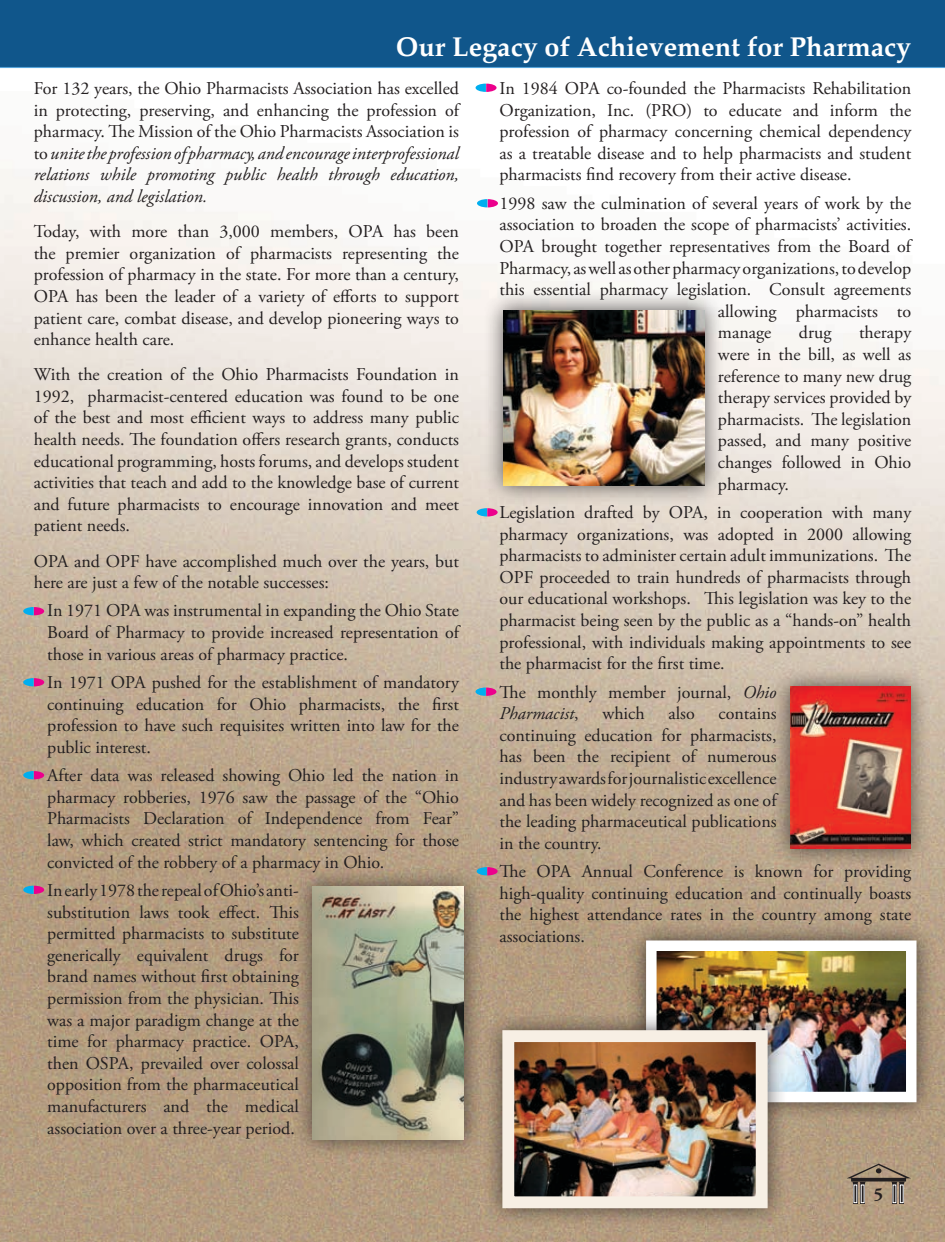
<style>
.page{position:relative;width:945px;height:1242px;background:#fff}
.page>*{position:absolute;margin:0;border:0;box-sizing:border-box;transform-origin:0 0}
.t1{font:700 27px "Palatino";color:#fff}
.t2{font:18px/21.6px "Adobe Garamond Pro";color:#231f20;text-align:justify}
.t3{font:700 18px "Adobe Garamond Pro";color:#231f20}
.s1{font-style:italic}
</style>
<div class="page">
<img style="left:0;top:168px;width:945px;height:1074px">
<div style="left:0;top:0;width:945px;height:67px;background:#10568b"></div>
<hr style="left:0;top:67px;width:945px;height:1px;background:#56a4da">
<div style="left:291px;top:865px;width:192px;height:293px;background:#231f20;opacity:.75"></div>
<img style="left:312px;top:887px;width:152px;height:252px">
<div style="left:482px;top:289px;width:242px;height:216px;background:#231f20;opacity:.75"></div>
<img style="left:503px;top:310px;width:201px;height:176px">
<div style="left:769px;top:665px;width:161px;height:203px;background:#231f20;opacity:.75"></div>
<img style="left:790px;top:687px;width:120px;height:162px">
<div style="left:625px;top:919px;width:311px;height:203px;background:#231f20;opacity:.75"></div>
<img style="left:657px;top:951px;width:249px;height:140px">
<div style="left:646px;top:940px;width:271px;height:162px;border:10px solid #fff"></div>
<div style="left:481px;top:1009px;width:306px;height:218px;background:#231f20;opacity:.75"></div>
<img style="left:515px;top:1043px;width:240px;height:152px">
<div style="left:502px;top:1030px;width:266px;height:178px;border:12px solid #f7efe4"></div>
<svg style="left:853px;top:1184px;width:5px;height:19px"></svg>
<svg style="left:860px;top:1184px;width:5px;height:19px"></svg>
<svg style="left:892px;top:1184px;width:5px;height:19px"></svg>
<svg style="left:847px;top:1164px;width:64px;height:20px"></svg>
<svg style="left:900px;top:1184px;width:4px;height:19px"></svg>
<div style="left:900px;top:1185px;width:3px;height:18px;border:1px solid #fff"></div>
<svg style="left:23px;top:678px;width:21px;height:8px"></svg>
<svg style="left:23px;top:771px;width:21px;height:8px"></svg>
<svg style="left:23px;top:607px;width:21px;height:8px"></svg>
<svg style="left:23px;top:886px;width:21px;height:8px"></svg>
<svg style="left:477px;top:867px;width:21px;height:8px"></svg>
<svg style="left:476px;top:688px;width:20px;height:8px"></svg>
<svg style="left:477px;top:508px;width:21px;height:9px"></svg>
<svg style="left:476px;top:84px;width:21px;height:8px"></svg>
<svg style="left:477px;top:199px;width:21px;height:8px"></svg>
<h1 class="t1" style="left:396px;top:24px;width:517px">Our Legacy of Achievement for Pharmacy</h1>
<p class="t2" style="left:34px;top:78px;width:427px">For 132 years, the Ohio Pharmacists Association has excelled in protecting, preserving, and enhancing the profession of pharmacy. The Mission of the Ohio Pharmacists Association is to <span class="s1">unite the profession of pharmacy, and encourage interprofessional relations while promoting public health through education, discussion, and legislation.</span></p>
<p class="t2" style="left:34px;top:221px;width:427px">Today, with more than 3,000 members, OPA has been the premier organization of pharmacists representing the profession of pharmacy in the state. For more than a century, OPA has been the leader of a variety of efforts to support patient care, combat disease, and develop pioneering ways to enhance health care.</p>
<p class="t2" style="left:34px;top:364px;width:427px">With the creation of the Ohio Pharmacists Foundation in 1992, pharmacist-centered education was found to be one of the best and most efficient ways to address many public health needs. The foundation offers research grants, conducts educational programming, hosts forums, and develops student activities that teach and add to the knowledge base of current and future pharmacists to encourage innovation and meet patient needs.</p>
<p class="t2" style="left:34px;top:551px;width:427px">OPA and OPF have accomplished much over the years, but here are just a few of the notable successes:</p>
<p class="t2" style="left:47px;top:601px;width:413px">In 1971 OPA was instrumental in expanding the Ohio State Board of Pharmacy to provide increased representation of those in various areas of pharmacy practice.</p>
<p class="t2" style="left:47px;top:672px;width:413px">In 1971 OPA pushed for the establishment of mandatory continuing education for Ohio pharmacists, the first profession to have such requisites written into law for the public interest.</p>
<p class="t2" style="left:47px;top:765px;width:413px">After data was released showing Ohio led the nation in pharmacy robberies, 1976 saw the passage of the “Ohio Pharmacists Declaration of Independence from Fear” law, which created strict mandatory sentencing for those convicted of the robbery of a pharmacy in Ohio.</p>
<p class="t2" style="left:47px;top:880px;width:253px">In early 1978 the repeal of Ohio’s anti&shy;substitution laws took effect. This permitted pharmacists to substitute generically equivalent drugs for brand names without first obtaining permission from the physician. This was a major paradigm change at the time for pharmacy practice. OPA, then OSPA, prevailed over colossal opposition from the pharmaceutical manufacturers and the medical association over a three-year period.</p>
<p class="t2" style="left:500px;top:78px;width:413px">In 1984 OPA co-founded the Pharmacists Rehabilitation Organization, Inc. (PRO) to educate and inform the profession of pharmacy concerning chemical dependency as a treatable disease and to help pharmacists and student pharmacists find recovery from their active disease.</p>
<p class="t2" style="left:500px;top:193px;width:413px">1998 saw the culmination of several years of work by the</p>
<p class="t2" style="left:500px;top:215px;width:413px">association to broaden the scope of pharmacists’ activities.</p>
<p class="t2" style="left:500px;top:236px;width:413px">OPA brought together representatives from the Board of</p>
<p class="t2" style="left:500px;top:258px;width:413px">Pharmacy, as well as other pharmacy organizations, to develop</p>
<p class="t2" style="left:500px;top:279px;width:413px">this essential pharmacy legislation. Consult agreements</p>
<p class="t2" style="left:718px;top:301px;width:195px">allowing pharmacists to</p>
<p class="t2" style="left:718px;top:323px;width:55px">manage</p>
<p class="t2" style="left:799px;top:323px;width:34px">drug</p>
<p class="t2" style="left:718px;top:323px;width:195px;text-indent:141px">therapy were in the bill, as well as reference to many new drug therapy services provided by pharmacists. The legislation passed, and many positive changes followed in Ohio pharmacy.</p>
<p class="t2" style="left:500px;top:502px;width:413px">Legislation drafted by OPA, in cooperation with many pharmacy organizations, was adopted in 2000 allowing pharmacists to administer certain adult immunizations. The OPF proceeded to train hundreds of pharmacists through our educational workshops. This legislation was key to the pharmacist being seen by the public as a “hands-on” health professional, with individuals making appointments to see the pharmacist for the first time.</p>
<p class="t2" style="left:500px;top:682px;width:279px">The monthly member journal, <span class="s1">Ohio<br>Pharmacist</span>,</p>
<p class="t2" style="left:602px;top:703px;width:44px">which</p>
<p class="t2" style="left:668px;top:703px;width:28px">also</p>
<p class="t2" style="left:500px;top:703px;width:279px;text-indent:219px">contains continuing education for pharmacists, has been the recipient of numerous industry awards for journalistic excellence and has been widely recognized as one of the leading pharmaceutical publications in the country.</p>
<p class="t2" style="left:500px;top:861px;width:413px">The OPA Annual Conference is known for providing high-quality continuing education and continually boasts the highest attendance rates in the country among state associations.</p>
<p class="t3" style="left:874px;top:1183px;width:11px">5</p>
</div>
